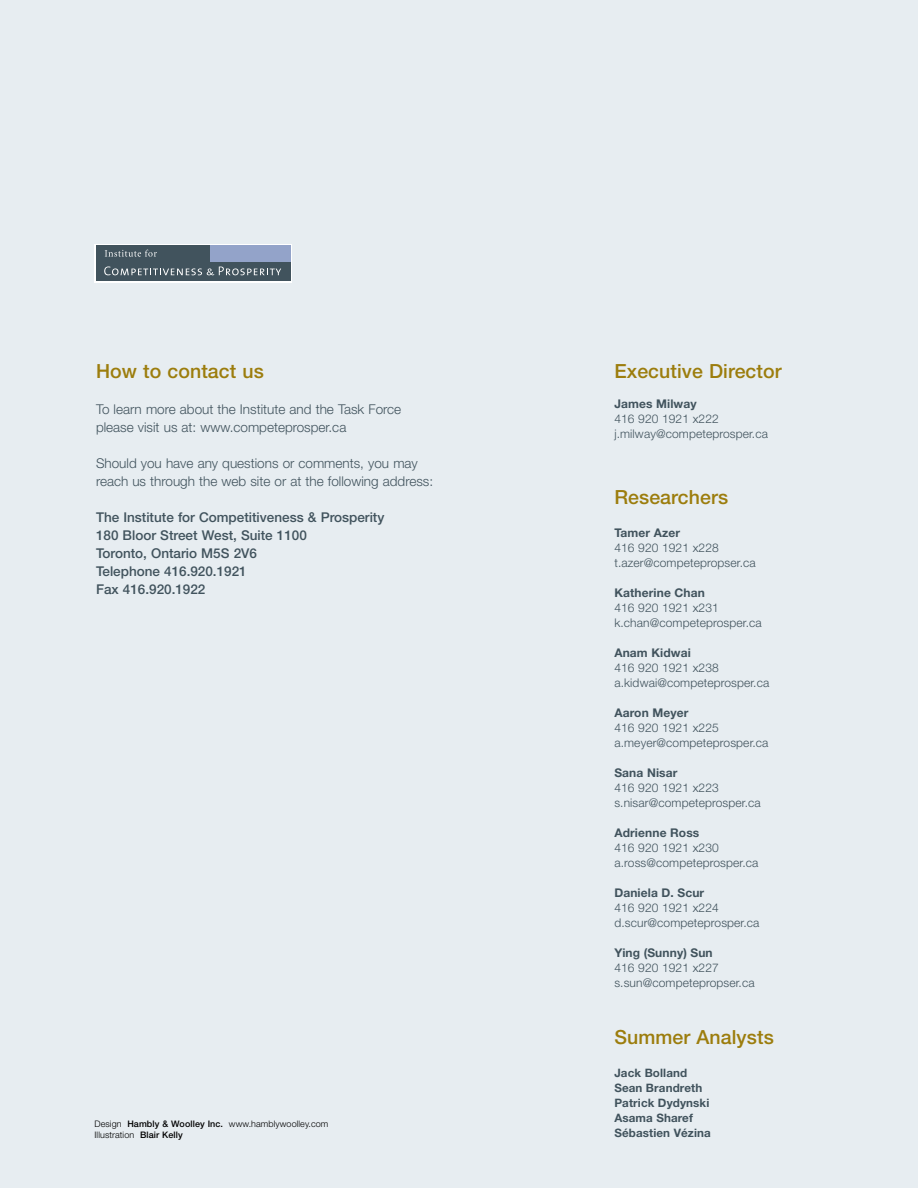
<style>
.page{position:relative;width:918px;height:1188px;background:#e7edf1}
.page>*{position:absolute;margin:0;border:0;box-sizing:border-box;transform-origin:0 0}
.t1{font:500 19.5px "Helvetica Neue";letter-spacing:.005em;color:#9c7d0d}
.t2{font:300 13.5px/18px "Helvetica Neue";color:#41535d}
.t3{font:500 13.5px/18px "Helvetica Neue";color:#41535d}
.t4{font:300 12px/15px "Helvetica Neue";letter-spacing:.01em;color:#41535d}
.t5{font:700 12px "Helvetica Neue";letter-spacing:.01em;color:#41535d}
.t6{font:700 11.7px/15px "Helvetica Neue";letter-spacing:.01em;color:#41535d}
.t7{font:300 9px/10.8px "Helvetica Neue";letter-spacing:.01em;color:#000}
.s1{font-weight:500}
</style>
<div class="page">
<svg style="left:94px;top:244px;width:198px;height:38px"></svg>
<div style="left:96px;top:245px;width:113px;height:17px;background:#41535d"></div>
<div style="left:210px;top:245px;width:80px;height:17px;background:#93a3c9"></div>
<div style="left:96px;top:262px;width:194px;height:19px;background:#41535d"></div>
<svg style="left:104px;top:267px;width:177px;height:8px"></svg>
<svg style="left:105px;top:250px;width:52px;height:7px"></svg>
<h1 class="t1" style="left:96px;top:359px;width:169px">How to contact us</h1>
<p class="t2" style="left:96px;top:400px;width:307px">To learn more about the Institute and the Task Force please visit us at: www.competeprosper.ca</p>
<p class="t2" style="left:96px;top:454px;width:339px">Should you have any questions or comments, you may reach us through the web site or at the following address:</p>
<p class="t3" style="left:96px;top:508px;width:290px">The Institute for Competitiveness &amp; Prosperity<br>180 Bloor Street West, Suite 1100<br>Toronto, Ontario M5S 2V6<br>Telephone 416.920.1921<br>Fax 416.920.1922</p>
<p class="t7" style="left:94px;top:1118px;width:235px">Design <span class="s1">Hambly &amp; Woolley Inc.</span> www.hamblywoolley.com<br>Illustration <span class="s1">Blair Kelly</span></p>
<h1 class="t1" style="left:614px;top:359px;width:169px">Executive Director</h1>
<p class="t5" style="left:614px;top:396px;width:84px">James Milway</p>
<p class="t4" style="left:614px;top:411px;width:155px">416 920 1921 x222 j.milway@competeprosper.ca</p>
<h1 class="t1" style="left:614px;top:485px;width:115px">Researchers</h1>
<p class="t5" style="left:614px;top:525px;width:67px">Tamer Azer</p>
<p class="t4" style="left:614px;top:540px;width:143px">416 920 1921 x228 t.azer@competepropser.ca</p>
<p class="t5" style="left:614px;top:585px;width:92px">Katherine Chan</p>
<p class="t4" style="left:614px;top:600px;width:149px">416 920 1921 x231 k.chan@competeprosper.ca</p>
<p class="t5" style="left:614px;top:645px;width:78px">Anam Kidwai</p>
<p class="t4" style="left:614px;top:660px;width:156px">416 920 1921 x238 a.kidwai@competeprosper.ca</p>
<p class="t5" style="left:614px;top:705px;width:76px">Aaron Meyer</p>
<p class="t4" style="left:614px;top:720px;width:156px">416 920 1921 x225 a.meyer@competeprosper.ca</p>
<p class="t5" style="left:614px;top:765px;width:65px">Sana Nisar</p>
<p class="t4" style="left:614px;top:780px;width:148px">416 920 1921 x223 s.nisar@competeprosper.ca</p>
<p class="t5" style="left:614px;top:825px;width:86px">Adrienne Ross</p>
<p class="t4" style="left:614px;top:840px;width:145px">416 920 1921 x230 a.ross@competeprosper.ca</p>
<p class="t5" style="left:614px;top:885px;width:91px">Daniela D. Scur</p>
<p class="t4" style="left:614px;top:900px;width:147px">416 920 1921 x224 d.scur@competeprosper.ca</p>
<p class="t5" style="left:614px;top:945px;width:100px">Ying (Sunny) Sun</p>
<p class="t4" style="left:614px;top:960px;width:142px">416 920 1921 x227 s.sun@competepropser.ca</p>
<h1 class="t1" style="left:614px;top:1025px;width:161px">Summer Analysts</h1>
<p class="t6" style="left:614px;top:1065px;width:98px">Jack Bolland<br>Sean Brandreth<br>Patrick Dydynski<br>Asama Sharef<br>Sébastien Vézina</p>
</div>
